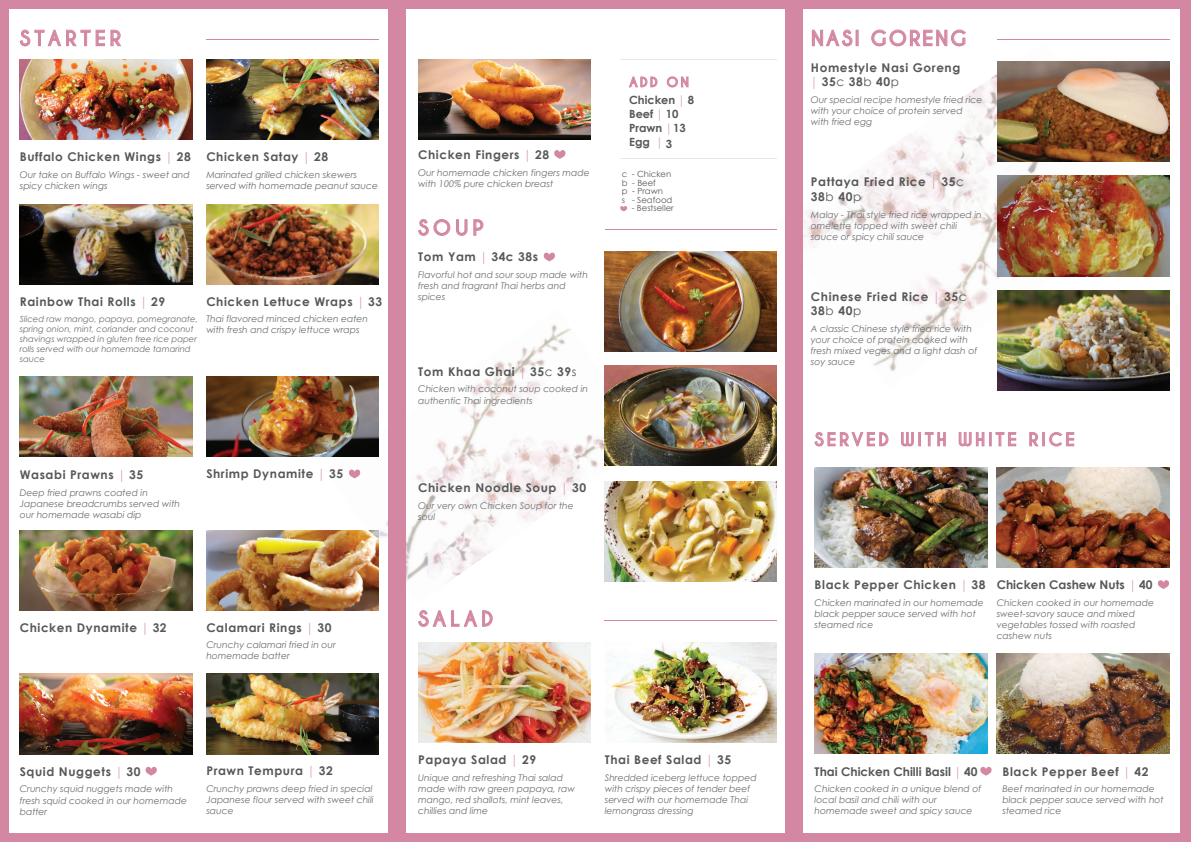
<style>
.page{position:relative;width:1191px;height:842px;background:#fff}
.page>*{position:absolute;margin:0;border:0;box-sizing:border-box;transform-origin:0 0}
.t1{font:700 19.8px "Caviar Dreams";letter-spacing:.2em;color:#d387a3}
.t2{font:700 19.8px "Caviar Dreams";letter-spacing:.1em;color:#d387a3}
.t3{font:700 17px "Caviar Dreams";letter-spacing:.175em;color:#d387a3}
.t4{font:700 12.7px "Caviar Dreams";color:#d387a3}
.t5{font:700 12px "Century Gothic";letter-spacing:.05em;color:#57585a}
.t6{font:700 12px "Century Gothic";color:#57585a}
.t7{font:700 11.3px/14px "Century Gothic";color:#57585a}
.t8{font:italic 9.2px/11px "Century Gothic";color:#6c6d70}
.t9{font:italic 8.5px/10.2px "Century Gothic";color:#6c6d70}
.t10{font:8.5px/8.8px "Century Gothic";color:#57585a}
.s1{font-family:"Noto Sans";font-weight:300;color:#d387a3}
.s2{font-weight:400}
</style>
<div class="page">
<img style="left:776px;top:42px;width:380px;height:347px">
<img style="left:325px;top:308px;width:325px;height:295px">
<img style="left:206px;top:60px;width:173px;height:80px">
<img style="left:20px;top:60px;width:172px;height:80px">
<hr style="left:206px;top:39px;width:173px;height:1px;background:#d387a3">
<hr style="left:605px;top:229px;width:172px;height:1px;background:#d387a3">
<svg style="left:20px;top:30px;width:70px;height:16px"></svg>
<svg style="left:96px;top:30px;width:9px;height:16px"></svg>
<svg style="left:111px;top:30px;width:10px;height:16px"></svg>
<img style="left:20px;top:204px;width:172px;height:80px">
<img style="left:206px;top:204px;width:173px;height:80px">
<img style="left:206px;top:377px;width:173px;height:80px">
<img style="left:20px;top:377px;width:172px;height:80px">
<img style="left:20px;top:531px;width:172px;height:80px">
<img style="left:206px;top:674px;width:173px;height:80px">
<img style="left:20px;top:674px;width:172px;height:80px">
<img style="left:604px;top:251px;width:173px;height:100px">
<img style="left:604px;top:481px;width:173px;height:101px">
<img style="left:604px;top:365px;width:173px;height:101px">
<svg style="left:418px;top:219px;width:10px;height:17px"></svg>
<svg style="left:434px;top:219px;width:16px;height:17px"></svg>
<svg style="left:456px;top:220px;width:11px;height:16px"></svg>
<svg style="left:474px;top:220px;width:9px;height:15px"></svg>
<img style="left:418px;top:642px;width:172px;height:100px">
<hr style="left:605px;top:620px;width:172px;height:1px;background:#d387a3">
<svg style="left:418px;top:610px;width:74px;height:17px"></svg>
<hr style="left:621px;top:59px;width:156px;height:1px;background:#e6e7e9">
<hr style="left:621px;top:159px;width:156px;height:1px;background:#e6e7e9">
<svg style="left:629px;top:77px;width:28px;height:10px"></svg>
<svg style="left:667px;top:77px;width:21px;height:10px"></svg>
<img style="left:418px;top:60px;width:172px;height:80px">
<img style="left:206px;top:531px;width:173px;height:79px">
<img style="left:609px;top:642px;width:167px;height:100px">
<svg style="left:349px;top:469px;width:11px;height:9px"></svg>
<svg style="left:145px;top:766px;width:12px;height:10px"></svg>
<svg style="left:554px;top:150px;width:12px;height:9px"></svg>
<svg style="left:620px;top:206px;width:7px;height:5px"></svg>
<svg style="left:543px;top:252px;width:12px;height:9px"></svg>
<img style="left:997px;top:290px;width:173px;height:100px">
<svg style="left:815px;top:432px;width:73px;height:14px"></svg>
<svg style="left:901px;top:432px;width:44px;height:14px"></svg>
<svg style="left:959px;top:432px;width:57px;height:14px"></svg>
<svg style="left:1029px;top:432px;width:45px;height:14px"></svg>
<img style="left:814px;top:654px;width:173px;height:100px">
<img style="left:997px;top:62px;width:172px;height:100px">
<hr style="left:997px;top:39px;width:173px;height:1px;background:#d387a3">
<svg style="left:812px;top:30px;width:46px;height:16px"></svg>
<svg style="left:871px;top:30px;width:94px;height:16px"></svg>
<img style="left:997px;top:176px;width:173px;height:100px">
<img style="left:996px;top:654px;width:173px;height:100px">
<img style="left:814px;top:467px;width:173px;height:100px">
<img style="left:996px;top:467px;width:173px;height:100px">
<svg style="left:1157px;top:580px;width:12px;height:9px"></svg>
<svg style="left:980px;top:766px;width:12px;height:10px"></svg>
<div style="left:388px;top:0;width:17px;height:842px;background:#d387a3"></div>
<div style="left:785px;top:0;width:17px;height:842px;background:#d387a3"></div>
<div style="left:1179px;top:0;width:12px;height:842px;background:#d387a3"></div>
<div style="left:0;top:0;width:9px;height:842px;background:#d387a3"></div>
<div style="left:0;top:0;width:1191px;height:9px;background:#d387a3"></div>
<div style="left:0;top:833px;width:1191px;height:9px;background:#d387a3"></div>
<h1 class="t1" style="left:20px;top:26px;width:103px">STARTER</h1>
<h3 class="t5" style="left:20px;top:148px;width:173px">Buffalo Chicken Wings <span class="s1">|</span> 28</h3>
<h3 class="t5" style="left:206px;top:148px;width:123px">Chicken Satay <span class="s1">|</span> 28</h3>
<p class="t8" style="left:20px;top:169px;width:172px">Our take on Buffalo Wings - sweet and spicy chicken wings</p>
<p class="t8" style="left:206px;top:169px;width:173px">Marinated grilled chicken skewers served with homemade peanut sauce</p>
<h3 class="t5" style="left:20px;top:292px;width:147px">Rainbow Thai Rolls <span class="s1">|</span> 29</h3>
<h3 class="t5" style="left:206px;top:292px;width:177px">Chicken Lettuce Wraps <span class="s1">|</span> 33</h3>
<p class="t9" style="left:20px;top:313px;width:180px">Sliced raw mango, papaya, pomegranate, spring onion, mint, coriander and coconut shavings wrapped in gluten free rice paper rolls served with our homemade tamarind sauce</p>
<p class="t8" style="left:206px;top:313px;width:163px">Thai flavored minced chicken eaten with fresh and crispy lettuce wraps</p>
<h3 class="t5" style="left:20px;top:465px;width:125px">Wasabi Prawns <span class="s1">|</span> 35</h3>
<p class="t8" style="left:20px;top:487px;width:162px">Deep fried prawns coated in<br>Japanese breadcrumbs served with our homemade wasabi dip</p>
<h3 class="t5" style="left:206px;top:465px;width:138px">Shrimp Dynamite <span class="s1">|</span> 35</h3>
<h3 class="t5" style="left:418px;top:146px;width:132px">Chicken Fingers <span class="s1">|</span> 28</h3>
<p class="t8" style="left:418px;top:167px;width:173px">Our homemade chicken fingers made with 100% pure chicken breast</p>
<h1 class="t1" style="left:418px;top:216px;width:67px">SOUP</h1>
<h3 class="t5" style="left:418px;top:248px;width:121px">Tom Yam <span class="s1">|</span> 34c 38s</h3>
<p class="t8" style="left:418px;top:269px;width:171px">Flavorful hot and sour soup made with fresh and fragrant Thai herbs and spices</p>
<h3 class="t5" style="left:418px;top:362px;width:160px">Tom Khaa Ghai <span class="s1">|</span> 35<span class="s2">c</span> 39<span class="s2">s</span></h3>
<p class="t8" style="left:418px;top:383px;width:171px">Chicken with coconut soup cooked in authentic Thai ingredients</p>
<h3 class="t5" style="left:418px;top:478px;width:169px">Chicken Noodle Soup <span class="s1">|</span> 30</h3>
<p class="t8" style="left:418px;top:500px;width:157px">Our very own Chicken Soup for the soul</p>
<h3 class="t4" style="left:629px;top:74px;width:61px">ADD ON</h3>
<p class="t7" style="left:629px;top:92px;width:66px">Chicken <span class="s1">|</span> 8<br>Beef <span class="s1">|</span> 10<br>Prawn <span class="s1">|</span> 13<br>Egg <span class="s1">|</span> 3</p>
<p class="t10" style="left:621px;top:169px;width:52px">c - Chicken b - Beef<br>p - Prawn<br>s - Seafood</p>
<p class="t10" style="left:632px;top:204px;width:43px">- Bestseller</p>
<h3 class="t5" style="left:20px;top:619px;width:148px">Chicken Dynamite <span class="s1">|</span> 32</h3>
<h3 class="t5" style="left:206px;top:618px;width:127px">Calamari Rings <span class="s1">|</span> 30</h3>
<p class="t8" style="left:206px;top:639px;width:131px">Crunchy calamari fried in our homemade batter</p>
<h1 class="t1" style="left:418px;top:607px;width:77px">SALAD</h1>
<h3 class="t5" style="left:20px;top:762px;width:122px">Squid Nuggets <span class="s1">|</span> 30</h3>
<p class="t8" style="left:20px;top:783px;width:169px">Crunchy squid nuggets made with fresh squid cooked in our homemade batter</p>
<h3 class="t5" style="left:206px;top:761px;width:128px">Prawn Tempura <span class="s1">|</span> 32</h3>
<p class="t8" style="left:206px;top:784px;width:169px;line-height:10.6px">Crunchy prawns deep fried in special<br>Japanese flour served with sweet chili sauce</p>
<h3 class="t5" style="left:418px;top:751px;width:120px">Papaya Salad <span class="s1">|</span> 29</h3>
<p class="t8" style="left:418px;top:772px;width:158px">Unique and refreshing Thai salad made with raw green papaya, raw mango, red shallots, mint leaves, chillies and lime</p>
<h3 class="t5" style="left:605px;top:751px;width:128px">Thai Beef Salad <span class="s1">|</span> 35</h3>
<p class="t8" style="left:605px;top:772px;width:153px">Shredded iceberg lettuce topped with crispy pieces of tender beef served with our homemade Thai lemongrass dressing</p>
<h1 class="t2" style="left:811px;top:26px;width:157px">NASI GORENG</h1>
<h3 class="t5" style="left:811px;top:58px;width:151px">Homestyle Nasi Goreng</h3>
<h3 class="t5" style="left:811px;top:73px;width:90px"><span class="s1">|</span> 35<span class="s2">c</span> 38<span class="s2">b</span> 40<span class="s2">p</span></h3>
<p class="t8" style="left:811px;top:94px;width:173px">Our special recipe homestyle fried rice with your choice of protein served with fried egg</p>
<h3 class="t5" style="left:811px;top:173px;width:154px">Pattaya Fried Rice <span class="s1">|</span> 35<span class="s2">c</span></h3>
<h3 class="t5" style="left:811px;top:187px;width:52px">38<span class="s2">b</span> 40<span class="s2">p</span></h3>
<p class="t8" style="left:811px;top:209px;width:172px">Malay - Thai style fried rice wrapped in omelette topped with sweet chili sauce or spicy chili sauce</p>
<h3 class="t5" style="left:811px;top:287px;width:157px">Chinese Fried Rice <span class="s1">|</span> 35<span class="s2">c</span></h3>
<h3 class="t5" style="left:811px;top:302px;width:52px">38<span class="s2">b</span> 40<span class="s2">p</span></h3>
<p class="t8" style="left:811px;top:323px;width:168px">A classic Chinese style fried rice with your choice of protein cooked with fresh mixed veges and a light dash of soy sauce</p>
<h2 class="t3" style="left:814px;top:429px;width:261px">SERVED WITH WHITE RICE</h2>
<h3 class="t5" style="left:814px;top:576px;width:172px">Black Pepper Chicken <span class="s1">|</span> 38</h3>
<p class="t8" style="left:814px;top:597px;width:171px">Chicken marinated in our homemade black pepper sauce served with hot steamed rice</p>
<h3 class="t6" style="left:996px;top:576px;width:157px">Chicken Cashew Nuts <span class="s1">|</span> 40</h3>
<p class="t8" style="left:996px;top:597px;width:159px">Chicken cooked in our homemade sweet-savory sauce and mixed vegetables tossed with roasted cashew nuts</p>
<h3 class="t6" style="left:814px;top:762px;width:164px">Thai Chicken Chilli Basil <span class="s1">|</span> 40</h3>
<p class="t8" style="left:814px;top:783px;width:168px">Chicken cooked in a unique blend of local basil and chili with our homemade sweet and spicy sauce</p>
<h3 class="t5" style="left:1002px;top:762px;width:147px">Black Pepper Beef <span class="s1">|</span> 42</h3>
<p class="t8" style="left:1002px;top:783px;width:163px">Beef marinated in our homemade black pepper sauce served with hot steamed rice</p>
</div>
